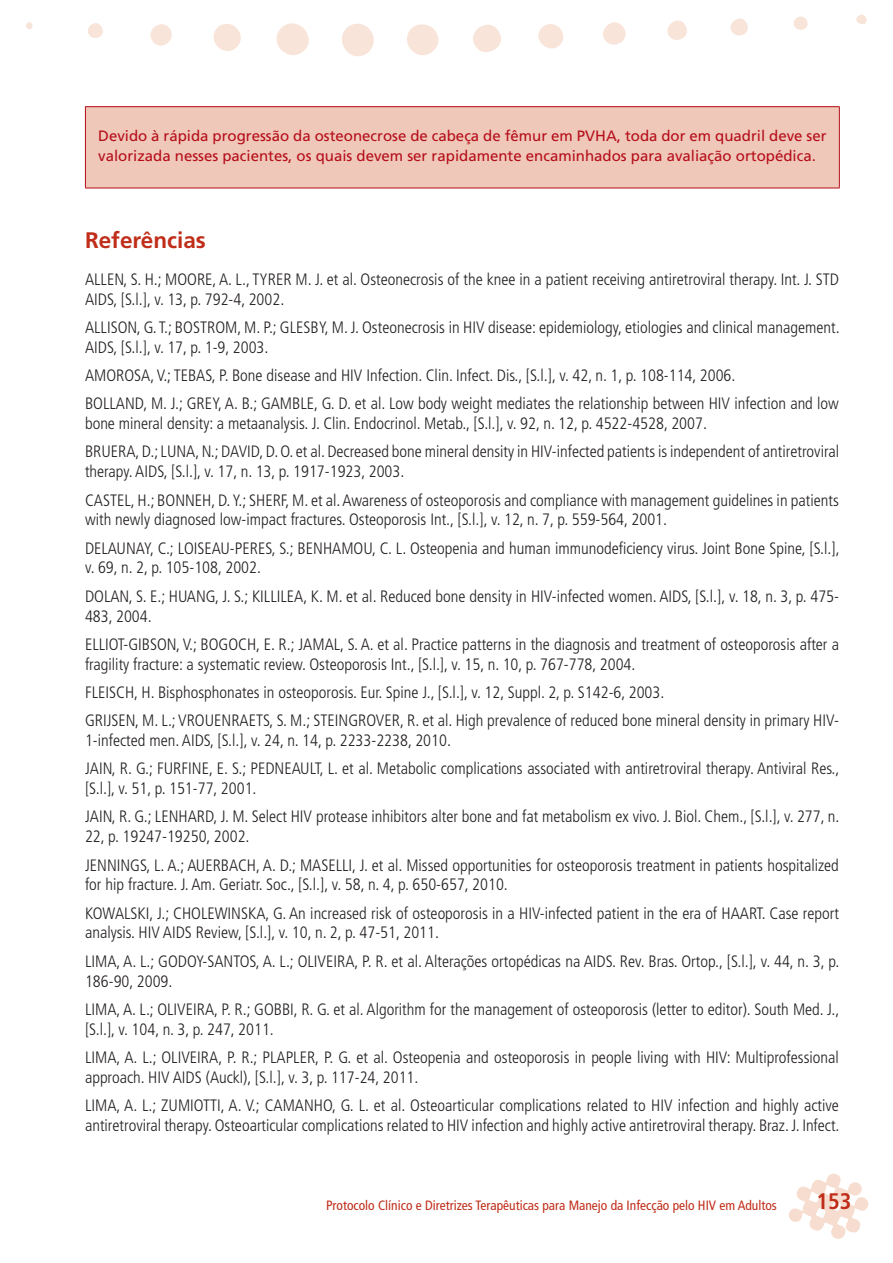
<style>
.page{position:relative;width:893px;height:1263px;background:#fff}
.page>*{position:absolute;margin:0;border:0;box-sizing:border-box;transform-origin:0 0}
.t1{font:700 22.5px "Frutiger LT Std";color:#c02d19}
.t2{font:700 condensed 22.5px "Frutiger LT Std";color:#c02d19}
.t3{font:300 condensed 16.5px/28.3px "Frutiger LT Std";color:#231f20}
.t4{font:15px/19.5px "Frutiger LT Std";color:#b50e1a}
.t5{font:condensed 13.5px "Frutiger LT Std";color:#c02d19}
</style>
<div class="page">
<svg style="left:789px;top:1174px;width:80px;height:65px"></svg>
<svg style="left:856px;top:15px;width:11px;height:9px"></svg>
<svg style="left:793px;top:17px;width:15px;height:13px"></svg>
<svg style="left:730px;top:19px;width:18px;height:17px"></svg>
<svg style="left:667px;top:20px;width:20px;height:20px"></svg>
<svg style="left:603px;top:22px;width:23px;height:23px"></svg>
<svg style="left:538px;top:24px;width:26px;height:24px"></svg>
<svg style="left:473px;top:25px;width:28px;height:27px"></svg>
<svg style="left:407px;top:24px;width:32px;height:31px"></svg>
<svg style="left:342px;top:24px;width:32px;height:32px"></svg>
<svg style="left:276px;top:23px;width:33px;height:32px"></svg>
<svg style="left:213px;top:24px;width:28px;height:27px"></svg>
<svg style="left:150px;top:24px;width:22px;height:22px"></svg>
<svg style="left:88px;top:23px;width:15px;height:15px"></svg>
<svg style="left:26px;top:22px;width:7px;height:7px"></svg>
<div style="left:85px;top:107px;width:754px;height:81px;background:#efc8b9"></div>
<hr style="left:85px;top:107px;width:1px;height:81px;background:#b50e1a">
<hr style="left:85px;top:106px;width:755px;height:1px;background:#b50e1a">
<hr style="left:839px;top:107px;width:1px;height:81px;background:#b50e1a">
<hr style="left:85px;top:188px;width:755px;height:1px;background:#b50e1a">
<p class="t4" style="left:98px;top:126px;width:730px">Devido à rápida progressão da osteonecrose de cabeça de fêmur em PVHA, toda dor em quadril deve ser valorizada nesses pacientes, os quais devem ser rapidamente encaminhados para avaliação ortopédica.</p>
<h1 class="t1" style="left:85px;top:227px;width:122px">Referências</h1>
<p class="t3" style="left:85px;top:269px;width:755px;line-height:19.8px">ALLEN, S. H.; MOORE, A. L., TYRER M. J. et al. Osteonecrosis of the knee in a patient receiving antiretroviral therapy. Int. J. STD<br>AIDS, [S.l.], v. 13, p. 792-4, 2002.</p>
<p class="t3" style="left:85px;top:318px;width:756px;line-height:19.8px">ALLISON, G. T.; BOSTROM, M. P.; GLESBY, M. J. Osteonecrosis in HIV disease: epidemiology, etiologies and clinical management.<br>AIDS, [S.l.], v. 17, p. 1-9, 2003.</p>
<p class="t3" style="left:85px;top:361px;width:755px">AMOROSA, V.; TEBAS, P. Bone disease and HIV Infection. Clin. Infect. Dis., [S.l.], v. 42, n. 1, p. 108-114, 2006.<br>BOLLAND, M. J.; GREY, A. B.; GAMBLE, G. D. et al. Low body weight mediates the relationship between HIV infection and low</p>
<p class="t3" style="left:85px;top:409px;width:755px">bone mineral density: a metaanalysis. J. Clin. Endocrinol. Metab., [S.l.], v. 92, n. 12, p. 4522-4528, 2007.<br>BRUERA, D.; LUNA, N.; DAVID, D. O. et al. Decreased bone mineral density in HIV-infected patients is independent of antiretroviral</p>
<p class="t3" style="left:85px;top:458px;width:755px">therapy. AIDS, [S.l.], v. 17, n. 13, p. 1917-1923, 2003.<br>CASTEL, H.; BONNEH, D. Y.; SHERF, M. et al. Awareness of osteoporosis and compliance with management guidelines in patients</p>
<p class="t3" style="left:85px;top:506px;width:756px">with newly diagnosed low-impact fractures. Osteoporosis Int., [S.l.], v. 12, n. 7, p. 559-564, 2001.<br>DELAUNAY, C.; LOISEAU-PERES, S.; BENHAMOU, C. L. Osteopenia and human immunodeficiency virus. Joint Bone Spine, [S.l.],</p>
<p class="t3" style="left:85px;top:554px;width:755px">v. 69, n. 2, p. 105-108, 2002.<br>DOLAN, S. E.; HUANG, J. S.; KILLILEA, K. M. et al. Reduced bone density in HIV-infected women. AIDS, [S.l.], v. 18, n. 3, p. 475-</p>
<p class="t3" style="left:85px;top:602px;width:755px">483, 2004.<br>ELLIOT-GIBSON, V.; BOGOCH, E. R.; JAMAL, S. A. et al. Practice patterns in the diagnosis and treatment of osteoporosis after a</p>
<p class="t3" style="left:85px;top:650px;width:755px">fragility fracture: a systematic review. Osteoporosis Int., [S.l.], v. 15, n. 10, p. 767-778, 2004.<br>FLEISCH, H. Bisphosphonates in osteoporosis. Eur. Spine J., [S.l.], v. 12, Suppl. 2, p. S142-6, 2003.<br>GRIJSEN, M. L.; VROUENRAETS, S. M.; STEINGROVER, R. et al. High prevalence of reduced bone mineral density in primary HIV-</p>
<p class="t3" style="left:85px;top:726px;width:756px">1-infected men. AIDS, [S.l.], v. 24, n. 14, p. 2233-2238, 2010.<br>JAIN, R. G.; FURFINE, E. S.; PEDNEAULT, L. et al. Metabolic complications associated with antiretroviral therapy. Antiviral Res.,</p>
<p class="t3" style="left:85px;top:774px;width:756px">[S.l.], v. 51, p. 151-77, 2001.<br>JAIN, R. G.; LENHARD, J. M. Select HIV protease inhibitors alter bone and fat metabolism ex vivo. J. Biol. Chem., [S.l.], v. 277, n.</p>
<p class="t3" style="left:85px;top:823px;width:755px">22, p. 19247-19250, 2002.<br>JENNINGS, L. A.; AUERBACH, A. D.; MASELLI, J. et al. Missed opportunities for osteoporosis treatment in patients hospitalized</p>
<p class="t3" style="left:85px;top:871px;width:755px">for hip fracture. J. Am. Geriatr. Soc., [S.l.], v. 58, n. 4, p. 650-657, 2010.<br>KOWALSKI, J.; CHOLEWINSKA, G. An increased risk of osteoporosis in a HIV-infected patient in the era of HAART. Case report</p>
<p class="t3" style="left:85px;top:919px;width:756px">analysis. HIV AIDS Review, [S.l.], v. 10, n. 2, p. 47-51, 2011.<br>LIMA, A. L.; GODOY-SANTOS, A. L.; OLIVEIRA, P. R. et al. Alterações ortopédicas na AIDS. Rev. Bras. Ortop., [S.l.], v. 44, n. 3, p.</p>
<p class="t3" style="left:85px;top:967px;width:756px">186-90, 2009.<br>LIMA, A. L.; OLIVEIRA, P. R.; GOBBI, R. G. et al. Algorithm for the management of osteoporosis (letter to editor). South Med. J.,</p>
<p class="t3" style="left:85px;top:1015px;width:755px">[S.l.], v. 104, n. 3, p. 247, 2011.<br>LIMA, A. L.; OLIVEIRA, P. R.; PLAPLER, P. G. et al. Osteopenia and osteoporosis in people living with HIV: Multiprofessional</p>
<p class="t3" style="left:85px;top:1063px;width:755px">approach. HIV AIDS (Auckl), [S.l.], v. 3, p. 117-24, 2011.<br>LIMA, A. L.; ZUMIOTTI, A. V.; CAMANHO, G. L. et al. Osteoarticular complications related to HIV infection and highly active</p>
<p class="t3" style="left:85px;top:1111px;width:756px">antiretroviral therapy. Osteoarticular complications related to HIV infection and highly active antiretroviral therapy. Braz. J. Infect.</p>
<p class="t5" style="left:326px;top:1197px;width:452px">Protocolo Clínico e Diretrizes Terapêuticas para Manejo da Infecção pelo HIV em Adultos</p>
<h1 class="t2" style="left:816px;top:1188px;width:37px">153</h1>
</div>
